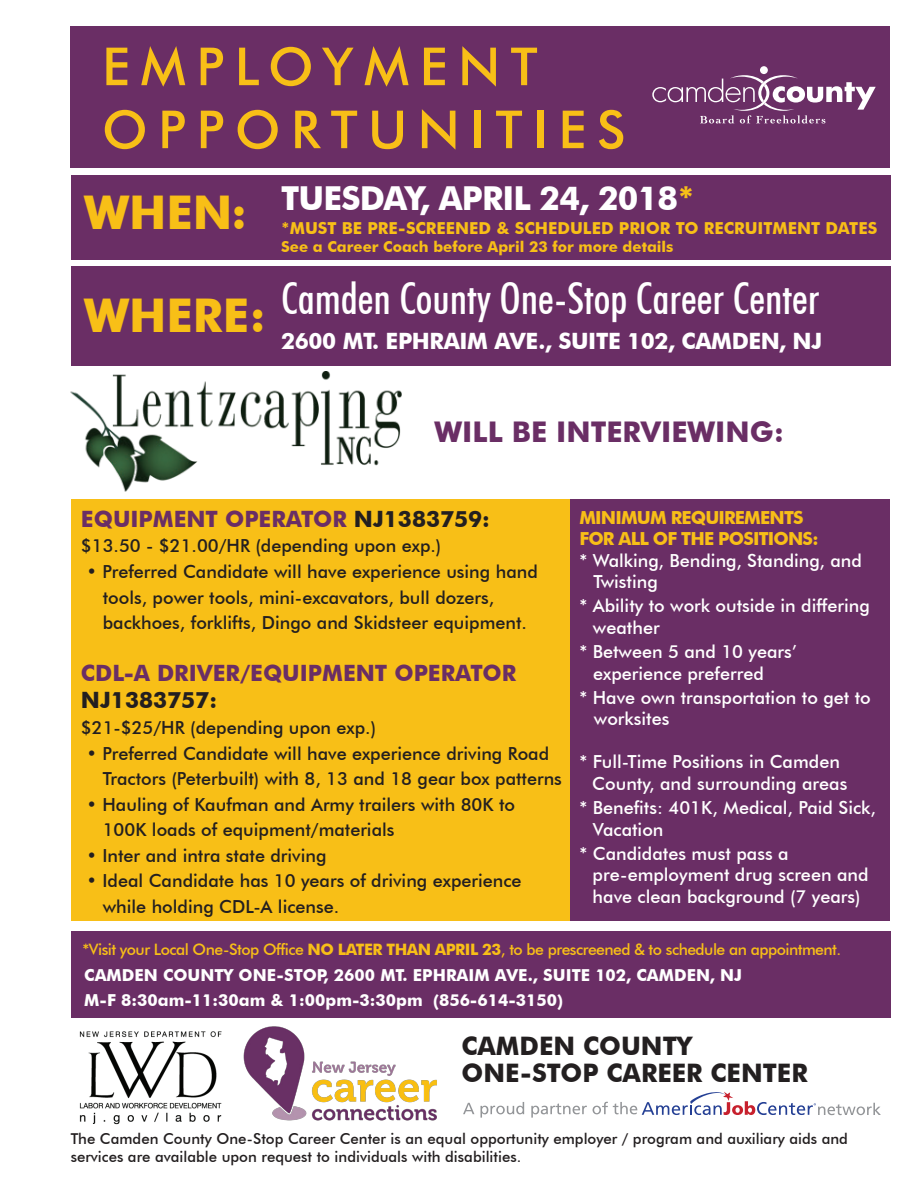
<style>
.page{position:relative;width:918px;height:1188px;background:#fff}
.page>*{position:absolute;margin:0;border:0;box-sizing:border-box;transform-origin:0 0}
.t1{font:500 52.5px/63px "Futura BT";letter-spacing:.2em;color:#f8bf17}
.t2{font:700 46.5px "Futura BT";color:#f8bf17}
.t3{font:500 condensed 43.5px "Futura BT";color:#fff}
.t4{font:700 33px "Futura BT";letter-spacing:-.025em;color:#fff}
.t5{font:700 28.5px "Futura BT";color:#6a2e65}
.t6{font:700 25.5px/27px "Futura BT";color:#231f20}
.t7{font:700 22.5px "Futura BT";color:#6a2e65}
.t8{font:700 22.5px "Futura BT";letter-spacing:-.015em;color:#fff}
.t9{font:700 22.5px "Futura BT";color:#231f20}
.t10{font:500 18px/25.5px "Futura BT";color:#231f20}
.t11{font:500 18px/21.6px "Futura BT";color:#fff}
.t12{font:700 18px/21.6px "Futura BT";letter-spacing:-.045em;color:#f8bf17}
.t13{font:700 16.5px/25.5px "Futura BT";color:#fff}
.t14{font:700 16.5px "Futura BT";color:#f8bf17}
.t15{font:500 15.75px "Futura BT";letter-spacing:-.035em;color:#f8bf17}
.t16{font:500 15px/18px "Futura BT";color:#231f20}
.t17{font:700 15px "Futura BT";color:#f8bf17}
.s1{color:#f8bf17}
.s2{font-weight:700;font-stretch:normal;font-size:46.5px;color:#f8bf17}
.s3{color:#231f20}
.s4{font-weight:700}
</style>
<div class="page">
<img style="left:79px;top:1031px;width:143px;height:94px">
<div style="left:71px;top:27px;width:819px;height:141px;background:#6a2e65"></div>
<div style="left:760px;top:66px;width:8px;height:8px;background:#fff;border-radius:50%"></div>
<svg style="left:652px;top:75px;width:224px;height:48px"></svg>
<div style="left:71px;top:175px;width:819px;height:85px;background:#6a2e65"></div>
<div style="left:71px;top:267px;width:819px;height:99px;background:#6a2e65"></div>
<div style="left:71px;top:931px;width:819px;height:87px;background:#6a2e65"></div>
<img style="left:243px;top:1026px;width:194px;height:95px">
<div style="left:71px;top:500px;width:542px;height:421px;background:#f8bf17"></div>
<svg style="left:463px;top:1103px;width:11px;height:11px"></svg>
<svg style="left:480px;top:1102px;width:44px;height:16px"></svg>
<svg style="left:531px;top:1103px;width:56px;height:15px"></svg>
<svg style="left:593px;top:1092px;width:288px;height:23px"></svg>
<img style="left:71px;top:372px;width:331px;height:120px">
<div style="left:570px;top:500px;width:320px;height:421px;background:#6a2e65"></div>
<h1 class="t1" style="left:102px;top:35px;width:525px">EMPLOYMENT<br>OPPORTUNITIES</h1>
<h2 class="t2" style="left:84px;top:185px;width:165px">WHEN:</h2>
<h3 class="t4" style="left:281px;top:178px;width:415px">TUESDAY, APRIL 24, 2018<span class="s1">*</span></h3>
<p class="t14" style="left:281px;top:218px;width:598px">*MUST BE PRE-SCREENED &amp; SCHEDULED PRIOR TO RECRUITMENT DATES</p>
<p class="t17" style="left:281px;top:238px;width:394px">See a Career Coach before April 23 for more details</p>
<h3 class="t3" style="left:84px;top:272px;width:737px"><span class="s2">WHERE:</span> Camden County One-Stop Career Center</h3>
<p class="t8" style="left:281px;top:327px;width:542px">2600 MT. EPHRAIM AVE., SUITE 102, CAMDEN, NJ</p>
<h3 class="t5" style="left:435px;top:415px;width:351px">WILL BE INTERVIEWING:</h3>
<p class="t7" style="left:81px;top:505px;width:411px">EQUIPMENT OPERATOR <span class="s3">NJ1383759:</span></p>
<p class="t10" style="left:81px;top:533px;width:362px">$13.50 - $21.00/HR (depending upon exp.)</p>
<p class="t10" style="left:103px;top:559px;width:437px;text-indent:-16px">• Preferred Candidate will have experience using hand tools, power tools, mini-excavators, bull dozers, backhoes, forklifts, Dingo and Skidsteer equipment.</p>
<p class="t7" style="left:81px;top:660px;width:437px">CDL-A DRIVER/EQUIPMENT OPERATOR</p>
<p class="t9" style="left:81px;top:687px;width:138px">NJ1383757:</p>
<p class="t10" style="left:81px;top:715px;width:297px">$21-$25/HR (depending upon exp.)</p>
<p class="t10" style="left:103px;top:740px;width:461px;text-indent:-16px">• Preferred Candidate will have experience driving Road<br>Tractors (Peterbuilt) with 8, 13 and 18 gear box patterns</p>
<p class="t10" style="left:103px;top:791px;width:414px;text-indent:-16px">• Hauling of Kaufman and Army trailers with 80K to<br>100K loads of equipment/materials</p>
<p class="t10" style="left:86px;top:842px;width:242px">• Inter and intra state driving</p>
<p class="t10" style="left:103px;top:868px;width:420px;text-indent:-16px">• Ideal Candidate has 10 years of driving experience while holding CDL-A license.</p>
<p class="t12" style="left:579px;top:506px;width:241px">MINIMUM REQUIREMENTS<br>FOR ALL OF THE POSITIONS:</p>
<p class="t11" style="left:593px;top:549px;width:270px;text-indent:-14px">* Walking, Bending, Standing, and<br>Twisting</p>
<p class="t11" style="left:593px;top:595px;width:278px;text-indent:-14px">* Ability to work outside in differing weather</p>
<p class="t11" style="left:593px;top:641px;width:206px;text-indent:-14px">* Between 5 and 10 years’ experience preferred</p>
<p class="t11" style="left:594px;top:686px;width:279px;text-indent:-14px">* Have own transportation to get to worksites</p>
<p class="t11" style="left:592px;top:751px;width:257px;text-indent:-13px">* Full-Time Positions in Camden<br>County, and surrounding areas</p>
<p class="t11" style="left:593px;top:797px;width:285px;text-indent:-13px">* Benefits: 401K, Medical, Paid Sick,<br>Vacation</p>
<p class="t11" style="left:593px;top:842px;width:277px;text-indent:-13px">* Candidates must pass a pre-employment drug screen and have clean background (7 years)</p>
<p class="t15" style="left:82px;top:940px;width:760px">*Visit your Local One-Stop Office <span class="s4">NO LATER THAN APRIL 23</span>, to be prescreened &amp; to schedule an appointment.</p>
<p class="t13" style="left:84px;top:962px;width:659px">CAMDEN COUNTY ONE-STOP, 2600 MT. EPHRAIM AVE., SUITE 102, CAMDEN, NJ<br>M-F 8:30am-11:30am &amp; 1:00pm-3:30pm (856-614-3150)</p>
<h3 class="t6" style="left:462px;top:1032px;width:348px">CAMDEN COUNTY<br>ONE-STOP CAREER CENTER</h3>
<p class="t16" style="left:71px;top:1130px;width:779px">The Camden County One-Stop Career Center is an equal opportunity employer / program and auxiliary aids and services are available upon request to individuals with disabilities.</p>
</div>
